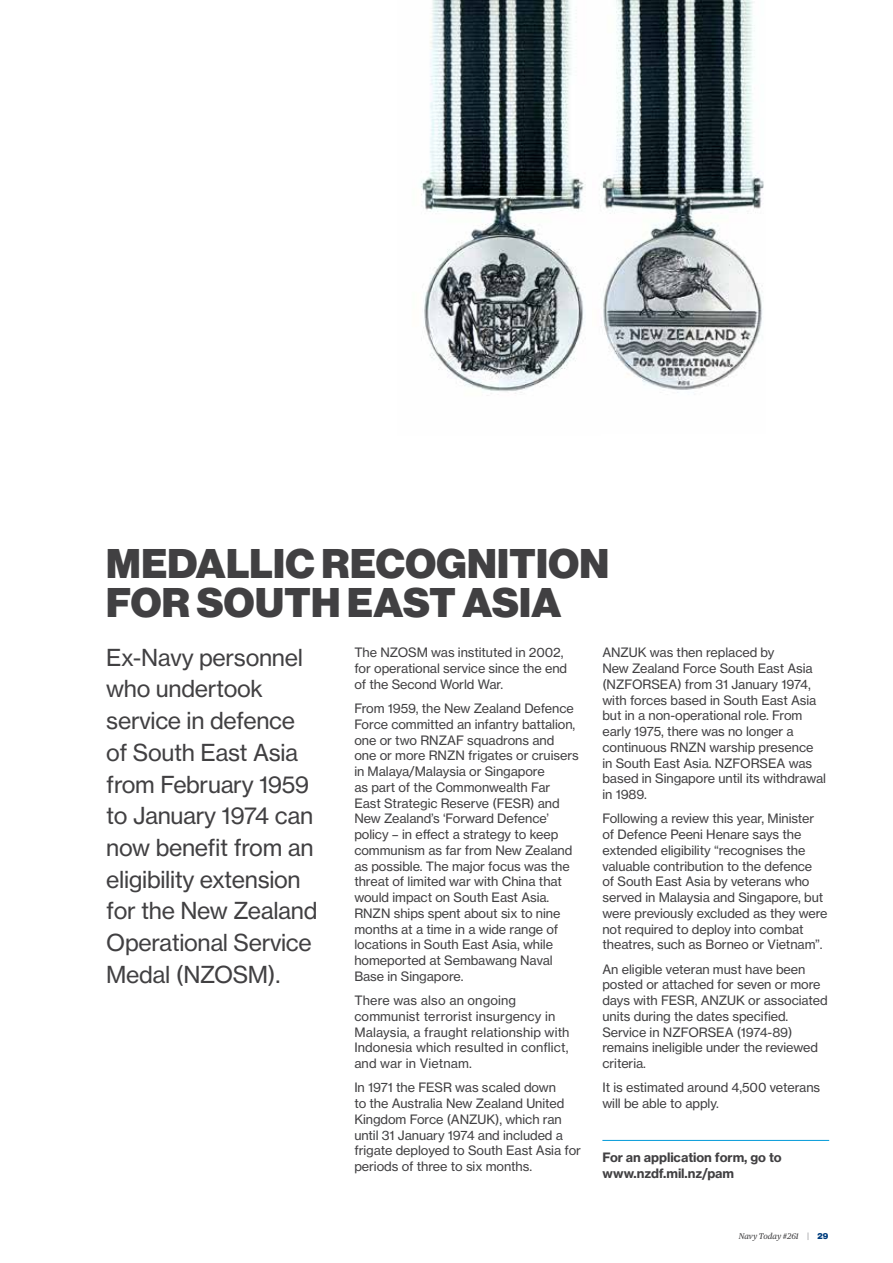
<style>
.page{position:relative;width:893px;height:1263px;background:#fff}
.page>*{position:absolute;margin:0;border:0;box-sizing:border-box;transform-origin:0 0}
.t1{font:900 40.65px/38.2px "Haas Grot Disp 95";letter-spacing:.01em;color:#414042}
.t2{font:23.1px/31.7px "Haas Grot Text 55 Roman";letter-spacing:-.015em;color:#414042}
.t3{font:12.75px/15.8px "Haas Grot Text 55 Roman";letter-spacing:-.005em;color:#414042}
.t4{font:700 12.75px/15.8px "Haas Grot Text 75";letter-spacing:-.005em;color:#414042}
.t5{font:italic 8.25px "Publico Text";color:#414042}
.s1{font-family:"Haas Grot Text 55 Roman";font-style:normal;color:#939598}
.s2{font-family:"Haas Grot Disp 95";font-weight:900;font-style:normal;color:#003e7e}
</style>
<div class="page">
<img style="left:421px;top:0;width:165px;height:396px">
<img style="left:601px;top:0;width:163px;height:393px">
<hr style="left:602px;top:1140px;width:227px;height:1px;background:#0099d8">
<h1 class="t1" style="left:106px;top:545px;width:505px">MEDALLIC RECOGNITION<br>FOR SOUTH EAST ASIA</h1>
<h2 class="t2" style="left:106px;top:641px;width:213px">Ex-Navy personnel who undertook service in defence of South East Asia from February 1959 to January 1974 can now benefit from an eligibility extension for the New Zealand<br>Operational Service<br>Medal (NZOSM).</h2>
<p class="t3" style="left:354px;top:645px;width:214px">The NZOSM was instituted in 2002, for operational service since the end of the Second World War.</p>
<p class="t3" style="left:354px;top:700px;width:226px">From 1959, the New Zealand Defence<br>Force committed an infantry battalion, one or two RNZAF squadrons and one or more RNZN frigates or cruisers in Malaya/Malaysia or Singapore<br>as part of the Commonwealth Far<br>East Strategic Reserve (FESR) and<br>New Zealand’s ‘Forward Defence’ policy – in effect a strategy to keep communism as far from New Zealand as possible. The major focus was the threat of limited war with China that would impact on South East Asia.<br>RNZN ships spent about six to nine months at a time in a wide range of locations in South East Asia, while homeported at Sembawang Naval<br>Base in Singapore.</p>
<p class="t3" style="left:354px;top:992px;width:217px">There was also an ongoing communist terrorist insurgency in<br>Malaysia, a fraught relationship with<br>Indonesia which resulted in conflict, and war in Vietnam.</p>
<p class="t3" style="left:354px;top:1080px;width:228px">In 1971 the FESR was scaled down<br>to the Australia New Zealand United Kingdom Force (ANZUK), which ran until 31 January 1974 and included a frigate deployed to South East Asia for periods of three to six months.</p>
<p class="t3" style="left:602px;top:645px;width:225px">ANZUK was then replaced by<br>New Zealand Force South East Asia (NZFORSEA) from 31 January 1974, with forces based in South East Asia but in a non-operational role. From early 1975, there was no longer a continuous RNZN warship presence in South East Asia. NZFORSEA was based in Singapore until its withdrawal in 1989.</p>
<p class="t3" style="left:602px;top:811px;width:227px">Following a review this year, Minister of Defence Peeni Henare says the extended eligibility “recognises the valuable contribution to the defence<br>of South East Asia by veterans who served in Malaysia and Singapore, but were previously excluded as they were not required to deploy into combat theatres, such as Borneo or Vietnam”.</p>
<p class="t3" style="left:602px;top:961px;width:227px">An eligible veteran must have been posted or attached for seven or more days with FESR, ANZUK or associated units during the dates specified.<br>Service in NZFORSEA (1974-89) remains ineligible under the reviewed criteria.</p>
<p class="t3" style="left:602px;top:1080px;width:219px">It is estimated around 4,500 veterans will be able to apply.</p>
<p class="t4" style="left:602px;top:1149px;width:181px">For an application form, go to www.nzdf.mil.nz/pam</p>
<p class="t5" style="left:739px;top:1230px;width:91px">Navy Today #261 <span class="s1">|</span> <span class="s2">29</span></p>
</div>
